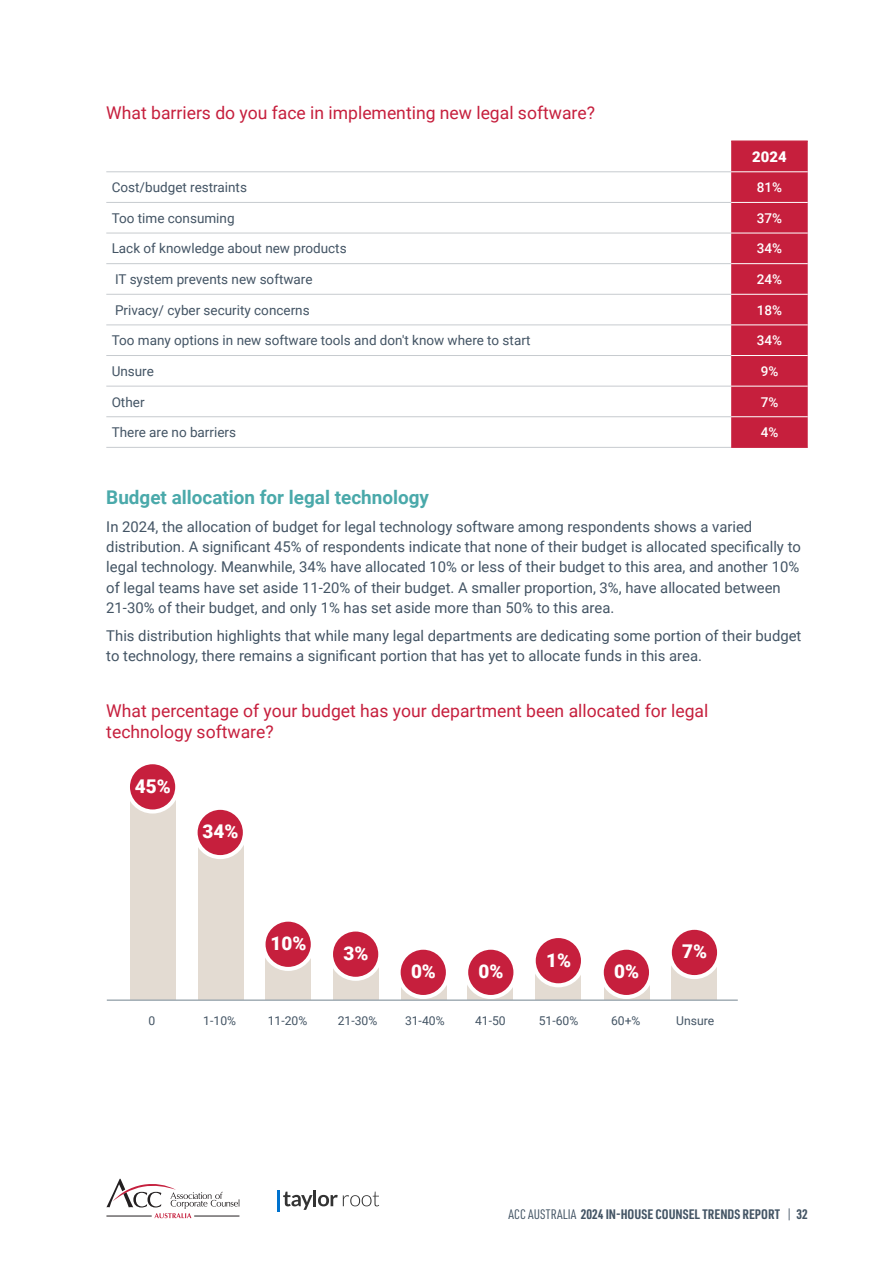
<style>
.page{position:relative;width:893px;height:1263px;background:#fff}
.page>*{position:absolute;margin:0;border:0;box-sizing:border-box;transform-origin:0 0}
.t1{font:700 18.9px "Roboto";color:#4aa9aa}
.t2{font:900 18.9px "Roboto";color:#fff}
.t3{font:17.55px/21px "Roboto";color:#c61f3d}
.t4{font:14.85px/20.2px "Roboto";color:#435464}
.t5{font:900 14.85px "Roboto";color:#fff}
.t6{font:13.5px "Roboto";color:#435464}
.t7{font:700 13.5px "URWDIN Cond";color:#435464}
.t8{font:500 13.5px "Roboto";color:#fff}
.t9{font:12.15px "Roboto";color:#435464}
.s1{font-weight:400}
</style>
<div class="page">
<svg style="left:106px;top:1179px;width:134px;height:39px"></svg>
<hr style="left:194px;top:1216px;width:45px;height:1px;background:#231f20">
<hr style="left:106px;top:1216px;width:46px;height:1px;background:#231f20">
<hr style="left:277px;top:1190px;width:3px;height:22px;background:#0072ce">
<svg style="left:283px;top:1190px;width:96px;height:20px"></svg>
<div style="left:731px;top:142px;width:77px;height:305px;background:#c61f3d"></div>
<hr style="left:106px;top:171px;width:625px;height:1px;background:#c7cbcf">
<hr style="left:106px;top:202px;width:625px;height:1px;background:#c7cbcf">
<hr style="left:106px;top:233px;width:625px;height:1px;background:#c7cbcf">
<hr style="left:106px;top:263px;width:625px;height:1px;background:#c7cbcf">
<hr style="left:106px;top:294px;width:625px;height:1px;background:#c7cbcf">
<hr style="left:106px;top:325px;width:625px;height:1px;background:#c7cbcf">
<hr style="left:106px;top:355px;width:625px;height:1px;background:#c7cbcf">
<hr style="left:106px;top:386px;width:625px;height:1px;background:#c7cbcf">
<hr style="left:106px;top:416px;width:625px;height:1px;background:#c7cbcf">
<hr style="left:106px;top:447px;width:625px;height:1px;background:#c7cbcf">
<hr style="left:731px;top:171px;width:77px;height:1px;background:#fff">
<hr style="left:731px;top:202px;width:77px;height:1px;background:#fff">
<hr style="left:731px;top:233px;width:77px;height:1px;background:#fff">
<hr style="left:731px;top:263px;width:77px;height:1px;background:#fff">
<hr style="left:731px;top:294px;width:77px;height:1px;background:#fff">
<hr style="left:731px;top:325px;width:77px;height:1px;background:#fff">
<hr style="left:731px;top:355px;width:77px;height:1px;background:#fff">
<hr style="left:731px;top:386px;width:77px;height:1px;background:#fff">
<hr style="left:731px;top:416px;width:77px;height:1px;background:#fff">
<hr style="left:731px;top:447px;width:77px;height:1px;background:#c61f3d">
<hr style="left:731px;top:140px;width:77px;height:2px;background:#c61f3d">
<div style="left:130px;top:786px;width:45px;height:214px;background:#e3dbd2"></div>
<div style="left:198px;top:834px;width:45px;height:166px;background:#e3dbd2"></div>
<div style="left:265px;top:941px;width:46px;height:59px;background:#e3dbd2"></div>
<div style="left:333px;top:946px;width:46px;height:54px;background:#e3dbd2"></div>
<svg style="left:401px;top:987px;width:45px;height:12px"></svg>
<svg style="left:467px;top:986px;width:46px;height:13px"></svg>
<div style="left:535px;top:957px;width:46px;height:43px;background:#e3dbd2"></div>
<svg style="left:604px;top:987px;width:45px;height:12px"></svg>
<div style="left:671px;top:947px;width:46px;height:53px;background:#e3dbd2"></div>
<div style="left:670px;top:928px;width:49px;height:49px;background:#c61f3d;border-radius:50%"></div>
<div style="left:668px;top:926px;width:53px;height:53px;border:4px solid #fff;border-radius:50%"></div>
<div style="left:602px;top:948px;width:49px;height:49px;background:#c61f3d;border-radius:50%"></div>
<div style="left:600px;top:946px;width:53px;height:53px;border:4px solid #fff;border-radius:50%"></div>
<div style="left:466px;top:948px;width:49px;height:49px;background:#c61f3d;border-radius:50%"></div>
<div style="left:464px;top:946px;width:53px;height:53px;border:4px solid #fff;border-radius:50%"></div>
<div style="left:399px;top:948px;width:49px;height:49px;background:#c61f3d;border-radius:50%"></div>
<div style="left:397px;top:946px;width:53px;height:53px;border:4px solid #fff;border-radius:50%"></div>
<div style="left:331px;top:929px;width:49px;height:50px;background:#c61f3d;border-radius:50%"></div>
<div style="left:329px;top:927px;width:53px;height:54px;border:4px solid #fff;border-radius:50%"></div>
<div style="left:263px;top:920px;width:50px;height:49px;background:#c61f3d;border-radius:50%"></div>
<div style="left:261px;top:918px;width:54px;height:53px;border:4px solid #fff;border-radius:50%"></div>
<div style="left:196px;top:808px;width:49px;height:49px;background:#c61f3d;border-radius:50%"></div>
<div style="left:194px;top:806px;width:53px;height:53px;border:4px solid #fff;border-radius:50%"></div>
<div style="left:128px;top:762px;width:49px;height:49px;background:#c61f3d;border-radius:50%"></div>
<div style="left:126px;top:760px;width:53px;height:53px;border:4px solid #fff;border-radius:50%"></div>
<div style="left:534px;top:936px;width:49px;height:49px;background:#c61f3d;border-radius:50%"></div>
<div style="left:532px;top:934px;width:53px;height:53px;border:4px solid #fff;border-radius:50%"></div>
<hr style="left:107px;top:999px;width:631px;height:2px;background:#98a4ad">
<p class="t3" style="left:106px;top:102px;width:490px">What barriers do you face in implementing new legal software?</p>
<p class="t5" style="left:752px;top:146px;width:36px">2024</p>
<p class="t6" style="left:112px;top:178px;width:137px">Cost/budget restraints</p>
<p class="t8" style="left:757px;top:178px;width:27px">81%</p>
<p class="t6" style="left:112px;top:209px;width:124px">Too time consuming</p>
<p class="t8" style="left:757px;top:209px;width:27px">37%</p>
<p class="t6" style="left:112px;top:239px;width:236px">Lack of knowledge about new products</p>
<p class="t8" style="left:757px;top:239px;width:27px">34%</p>
<p class="t6" style="left:115px;top:270px;width:199px">IT system prevents new software</p>
<p class="t8" style="left:757px;top:270px;width:27px">24%</p>
<p class="t6" style="left:115px;top:300px;width:196px">Privacy/ cyber security concerns</p>
<p class="t8" style="left:757px;top:300px;width:27px">18%</p>
<p class="t6" style="left:112px;top:331px;width:420px">Too many options in new software tools and don't know where to start</p>
<p class="t8" style="left:757px;top:331px;width:27px">34%</p>
<p class="t6" style="left:112px;top:362px;width:44px">Unsure</p>
<p class="t8" style="left:761px;top:362px;width:19px">9%</p>
<p class="t6" style="left:112px;top:392px;width:34px">Other</p>
<p class="t8" style="left:761px;top:392px;width:19px">7%</p>
<p class="t6" style="left:112px;top:423px;width:126px">There are no barriers</p>
<p class="t8" style="left:761px;top:423px;width:19px">4%</p>
<p class="t1" style="left:106px;top:484px;width:324px">Budget allocation for legal technology</p>
<p class="t4" style="left:106px;top:516px;width:696px">In 2024, the allocation of budget for legal technology software among respondents shows a varied distribution. A significant 45% of respondents indicate that none of their budget is allocated specifically to legal technology. Meanwhile, 34% have allocated 10% or less of their budget to this area, and another 10% of legal teams have set aside 11-20% of their budget. A smaller proportion, 3%, have allocated between 21-30% of their budget, and only 1% has set aside more than 50% to this area.</p>
<p class="t4" style="left:106px;top:625px;width:697px">This distribution highlights that while many legal departments are dedicating some portion of their budget to technology, there remains a significant portion that has yet to allocate funds in this area.</p>
<p class="t3" style="left:106px;top:699px;width:604px">What percentage of your budget has your department been allocated for legal technology software?</p>
<p class="t2" style="left:135px;top:773px;width:37px">45%</p>
<p class="t2" style="left:203px;top:818px;width:37px">34%</p>
<p class="t2" style="left:270px;top:930px;width:37px">10%</p>
<p class="t2" style="left:343px;top:940px;width:26px">3%</p>
<p class="t2" style="left:546px;top:947px;width:26px">1%</p>
<p class="t2" style="left:411px;top:958px;width:26px">0%</p>
<p class="t2" style="left:479px;top:958px;width:26px">0%</p>
<p class="t2" style="left:614px;top:958px;width:26px">0%</p>
<p class="t2" style="left:682px;top:938px;width:26px">7%</p>
<p class="t9" style="left:149px;top:1012px;width:8px">0</p>
<p class="t9" style="left:203px;top:1012px;width:34px">1-10%</p>
<p class="t9" style="left:268px;top:1012px;width:41px">11-20%</p>
<p class="t9" style="left:338px;top:1012px;width:41px">21-30%</p>
<p class="t9" style="left:405px;top:1012px;width:41px">31-40%</p>
<p class="t9" style="left:475px;top:1012px;width:32px">41-50</p>
<p class="t9" style="left:539px;top:1012px;width:41px">51-60%</p>
<p class="t9" style="left:611px;top:1012px;width:31px">60+%</p>
<p class="t9" style="left:676px;top:1012px;width:39px">Unsure</p>
<p class="t7" style="left:508px;top:1205px;width:301px"><span class="s1">ACC AUSTRALIA</span> 2024 IN-HOUSE COUNSEL TRENDS REPORT <span class="s1">|</span> 32</p>
</div>
